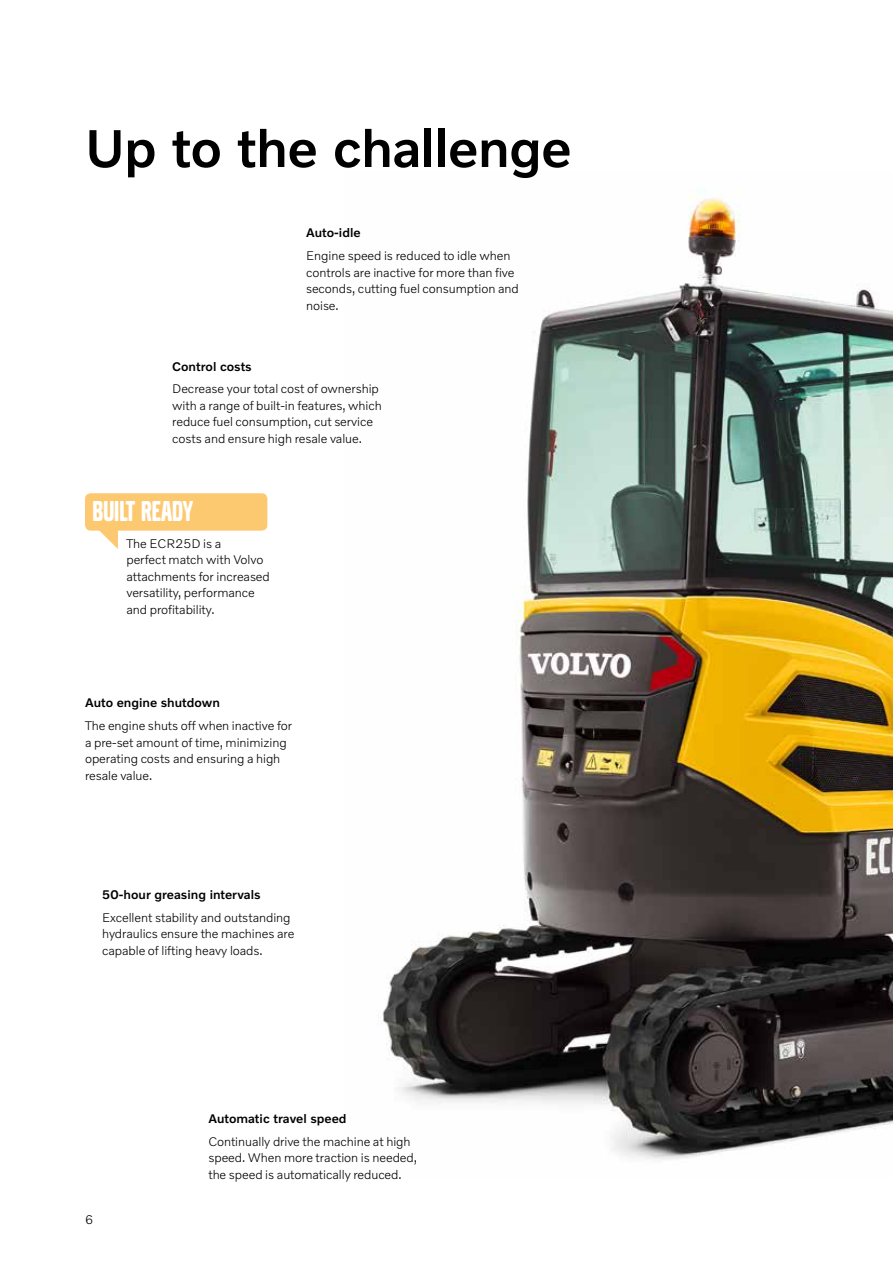
<style>
.page{position:relative;width:893px;height:1263px;background:#fff}
.page>*{position:absolute;margin:0;border:0;box-sizing:border-box;transform-origin:0 0}
.t1{font:500 54px "Volvo Novum";letter-spacing:-.01em;color:#000}
.t2{font:30px "Volvo Broad Pro";color:#fff}
.t3{font:300 12.75px/16.5px "Volvo Novum";letter-spacing:-.005em;color:#000}
.t4{font:500 12.75px "Volvo Novum";color:#000}
</style>
<div class="page">
<img style="left:380px;top:189px;width:513px;height:971px">
<div style="left:85px;top:493px;width:182px;height:38px;background:#fcc870;border-radius:6px"></div>
<svg style="left:98px;top:530px;width:20px;height:19px"></svg>
<h1 class="t1" style="left:85px;top:114px;width:488px">Up to the challenge</h1>
<p class="t4" style="left:306px;top:225px;width:56px">Auto-idle</p>
<p class="t3" style="left:306px;top:247px;width:214px">Engine speed is reduced to idle when controls are inactive for more than five seconds, cutting fuel consumption and noise.</p>
<p class="t4" style="left:172px;top:358px;width:81px">Control costs</p>
<p class="t3" style="left:172px;top:380px;width:211px">Decrease your total cost of ownership with a range of built-in features, which reduce fuel consumption, cut service costs and ensure high resale value.</p>
<h2 class="t2" style="left:93px;top:497px;width:102px">BUILT READY</h2>
<p class="t3" style="left:126px;top:535px;width:145px">The ECR25D is a<br>perfect match with Volvo attachments for increased versatility, performance and profitability.</p>
<p class="t4" style="left:85px;top:695px;width:136px">Auto engine shutdown</p>
<p class="t3" style="left:85px;top:717px;width:209px">The engine shuts off when inactive for a pre-set amount of time, minimizing operating costs and ensuring a high resale value.</p>
<p class="t4" style="left:102px;top:886px;width:160px">50-hour greasing intervals</p>
<p class="t3" style="left:102px;top:908px;width:194px">Excellent stability and outstanding hydraulics ensure the machines are capable of lifting heavy loads.</p>
<p class="t3" style="left:85px;top:1210px;width:10px">6</p>
<p class="t4" style="left:208px;top:1110px;width:140px">Automatic travel speed</p>
<p class="t3" style="left:208px;top:1132px;width:210px">Continually drive the machine at high speed. When more traction is needed, the speed is automatically reduced.</p>
</div>
